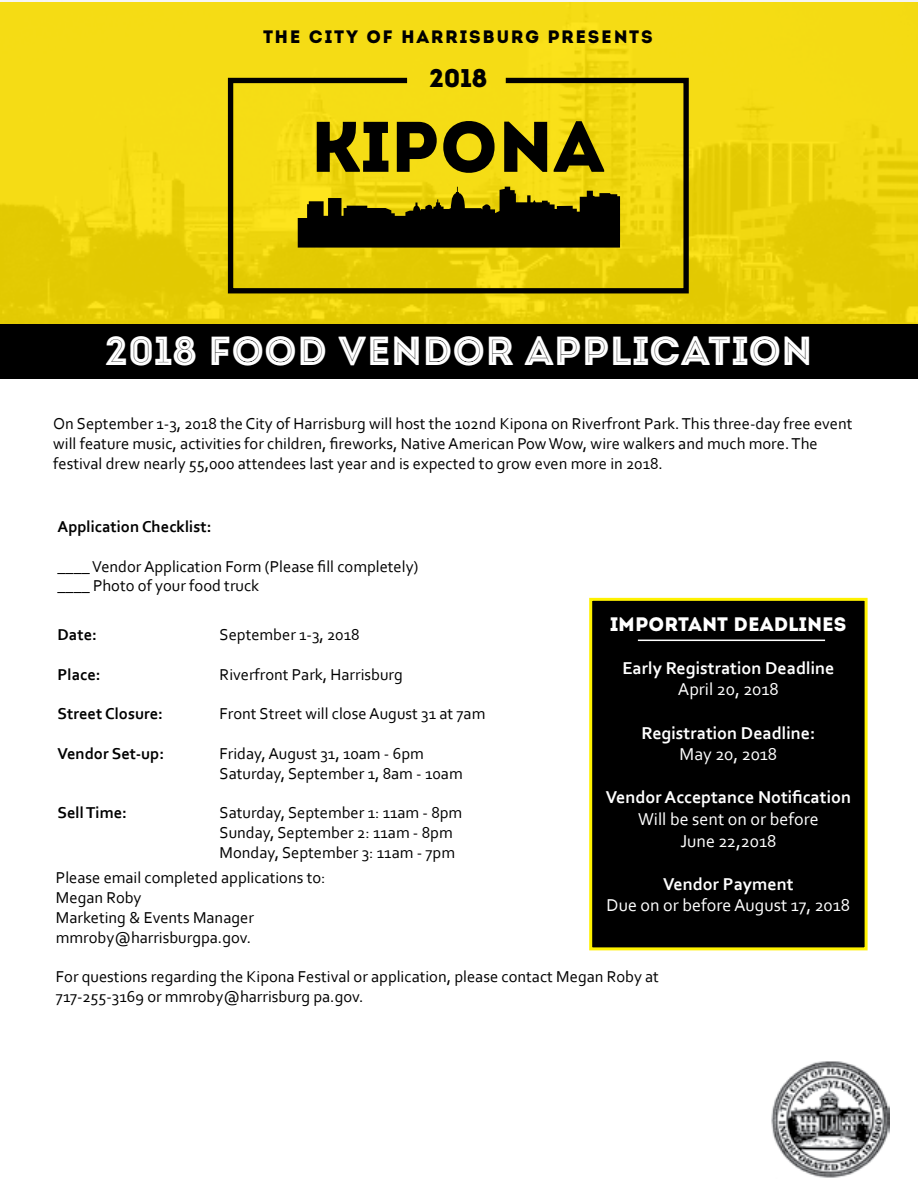
<style>
.page{position:relative;width:918px;height:1188px;background:#fff}
.page>*{position:absolute;margin:0;border:0;box-sizing:border-box;transform-origin:0 0}
.t1{font:71.4px "Intro";color:#000}
.t2{font:40.5px "Intro Inline";color:#fff}
.t3{font:25.65px "Intro";color:#000}
.t4{font:19.5px "Intro";color:#fff}
.t5{font:700 18px "Corbel";color:#fff}
.t6{font:18px/21.6px "Corbel";color:#fff;text-align:center}
.t7{font:18px "Intro";letter-spacing:.09em;color:#000}
.t8{font:16.5px/19.8px "Corbel";color:#000}
.t9{font:700 16.5px "Corbel";color:#000}
</style>
<div class="page">
<img style="left:771px;top:1061px;width:119px;height:117px">
<div style="left:591px;top:599px;width:275px;height:350px;background:#000"></div>
<div style="left:589px;top:598px;width:279px;height:352px;border:3px solid #fff200"></div>
<hr style="left:638px;top:640px;width:187px;height:1px;background:#fff">
<img style="left:0;top:0;width:918px;height:325px">
<svg style="left:225px;top:75px;width:466px;height:221px;background:#ddc60e"></svg>
<svg style="left:298px;top:187px;width:322px;height:61px;background:#443d04"></svg>
<div style="left:0;top:325px;width:918px;height:54px;background:#000"></div>
<p class="t7" style="left:263px;top:26px;width:391px">THE CITY OF HARRISBURG PRESENTS</p>
<h3 class="t3" style="left:429px;top:63px;width:60px">2018</h3>
<h1 class="t1" style="left:310px;top:104px;width:296px">KIPONA</h1>
<h2 class="t2" style="left:105px;top:327px;width:709px">2018 FOOD VENDOR APPLICATION</h2>
<p class="t8" style="left:53px;top:413px;width:801px">On September 1-3, 2018 the City of Harrisburg will host the 102nd Kipona on Riverfront Park. This three-day free event will feature music, activities for children, fireworks, Native American Pow Wow, wire walkers and much more. The festival drew nearly 55,000 attendees last year and is expected to grow even more in 2018.</p>
<p class="t9" style="left:58px;top:516px;width:155px">Application Checklist:</p>
<p class="t8" style="left:58px;top:556px;width:362px">____ Vendor Application Form (Please fill completely) ____ Photo of your food truck</p>
<p class="t4" style="left:610px;top:612px;width:238px">IMPORTANT DEADLINES</p>
<p class="t5" style="left:622px;top:657px;width:214px">Early Registration Deadline</p>
<p class="t6" style="left:678px;top:678px;width:102px">April 20, 2018</p>
<p class="t5" style="left:641px;top:721px;width:176px">Registration Deadline:</p>
<p class="t6" style="left:680px;top:743px;width:99px">May 20, 2018</p>
<p class="t5" style="left:606px;top:786px;width:247px">Vendor Acceptance Notification</p>
<p class="t6" style="left:638px;top:808px;width:182px">Will be sent on or before<br>June 22,2018</p>
<p class="t5" style="left:663px;top:873px;width:132px">Vendor Payment</p>
<p class="t6" style="left:607px;top:894px;width:245px">Due on or before August 17, 2018</p>
<p class="t9" style="left:58px;top:624px;width:41px">Date:</p>
<p class="t8" style="left:220px;top:624px;width:142px">September 1-3, 2018</p>
<p class="t9" style="left:58px;top:664px;width:45px">Place:</p>
<p class="t8" style="left:220px;top:664px;width:185px">Riverfront Park, Harrisburg</p>
<p class="t9" style="left:58px;top:704px;width:107px">Street Closure:</p>
<p class="t8" style="left:220px;top:704px;width:267px">Front Street will close August 31 at 7am</p>
<p class="t9" style="left:58px;top:743px;width:108px">Vendor Set-up:</p>
<p class="t8" style="left:220px;top:743px;width:245px">Friday, August 31, 10am - 6pm<br>Saturday, September 1, 8am - 10am</p>
<p class="t9" style="left:58px;top:803px;width:71px">Sell Time:</p>
<p class="t8" style="left:220px;top:803px;width:244px">Saturday, September 1: 11am - 8pm<br>Sunday, September 2: 11am - 8pm<br>Monday, September 3: 11am - 7pm</p>
<p class="t8" style="left:56px;top:867px;width:271px">Please email completed applications to:<br>Megan Roby<br>Marketing &amp; Events Manager mmroby@harrisburgpa.gov.</p>
<p class="t8" style="left:56px;top:966px;width:605px">For questions regarding the Kipona Festival or application, please contact Megan Roby at<br>717-255-3169 or mmroby@harrisburg pa.gov.</p>
</div>
